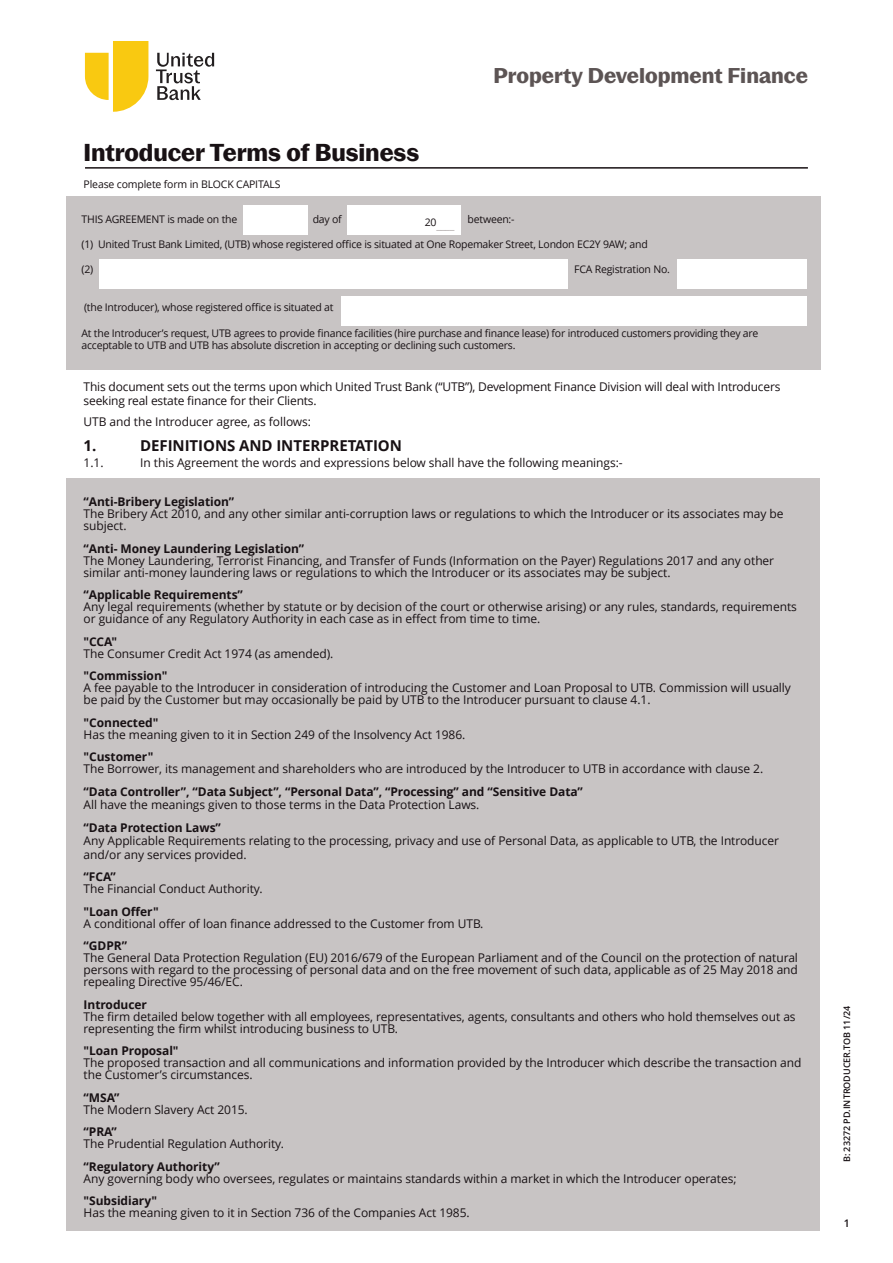
<style>
.page{position:relative;width:893px;height:1263px;background:#fff}
.page>*{position:absolute;margin:0;border:0;box-sizing:border-box;transform-origin:0 0}
.t1{font:700 24px "Pastiche Grotesque";letter-spacing:-.005em;color:#181114}
.t2{font:700 21px "Pastiche Grotesque";color:#5c5454}
.t3{font:700 15px "Open Sans";letter-spacing:-.005em;color:#181114}
.t4{font:12px/12px "Open Sans";letter-spacing:-.005em;color:#181114}
.t5{font:700 12px "Open Sans";letter-spacing:-.005em;color:#181114}
.t6{font:10.5px/12.6px "Open Sans";letter-spacing:-.02em;color:#181114}
.t7{font:10.5px "Open Sans";color:#aca6a6}
.t8{font:600 10.5px "Open Sans";color:#181114}
.t9{font:600 9px "Open Sans";color:#181114}
</style>
<div class="page">
<div style="left:67px;top:197px;width:754px;height:173px;background:#c8c4c4"></div>
<div style="left:243px;top:205px;width:64px;height:29px;background:#fff"></div>
<div style="left:348px;top:205px;width:113px;height:29px;background:#fff"></div>
<div style="left:99px;top:259px;width:469px;height:30px;background:#fff"></div>
<div style="left:341px;top:296px;width:465px;height:29px;background:#fff"></div>
<div style="left:67px;top:478px;width:753px;height:752px;background:#c8c4c4"></div>
<div style="left:677px;top:259px;width:129px;height:30px;background:#fff"></div>
<hr style="left:85px;top:167px;width:723px;height:2px;background:#181114">
<svg style="left:85px;top:41px;width:63px;height:71px"></svg>
<svg style="left:156px;top:53px;width:58px;height:47px"></svg>
<h1 class="t1" style="left:84px;top:143px;width:337px">Introducer Terms of Business</h1>
<p class="t6" style="left:84px;top:177px;width:198px">Please complete form in BLOCK CAPITALS</p>
<h2 class="t2" style="left:493px;top:68px;width:316px">Property Development Finance</h2>
<p class="t6" style="left:82px;top:212px;width:157px">THIS AGREEMENT is made on the</p>
<p class="t6" style="left:313px;top:212px;width:31px">day of</p>
<p class="t6" style="left:468px;top:212px;width:48px">between:-</p>
<p class="t6" style="left:82px;top:238px;width:568px">(1) United Trust Bank Limited, (UTB) whose registered office is situated at One Ropemaker Street, London EC2Y 9AW; and</p>
<p class="t6" style="left:82px;top:263px;width:13px">(2)</p>
<p class="t6" style="left:574px;top:263px;width:97px">FCA Registration No.</p>
<p class="t6" style="left:84px;top:301px;width:251px">(the Introducer), whose registered office is situated at</p>
<p class="t6" style="left:82px;top:326px;width:678px">At the Introducer’s request, UTB agrees to provide finance facilities (hire purchase and finance lease) for introduced customers providing they are acceptable to UTB and UTB has absolute discretion in accepting or declining such customers.</p>
<p class="t7" style="left:425px;top:217px;width:31px"><sup>20</sup>____</p>
<p class="t4" style="left:84px;top:379px;width:698px;line-height:14.4px">This document sets out the terms upon which United Trust Bank (“UTB”), Development Finance Division will deal with Introducers seeking real estate finance for their Clients.</p>
<p class="t4" style="left:84px;top:416px;width:229px">UTB and the Introducer agree, as follows:</p>
<p class="t3" style="left:84px;top:435px;width:14px">1.</p>
<p class="t3" style="left:140px;top:435px;width:263px">DEFINITIONS AND INTERPRETATION</p>
<p class="t4" style="left:84px;top:457px;width:21px">1.1.</p>
<p class="t4" style="left:140px;top:457px;width:484px">In this Agreement the words and expressions below shall have the following meanings:-</p>
<p class="t5" style="left:84px;top:493px;width:152px">“Anti-Bribery Legislation”</p>
<p class="t4" style="left:84px;top:507px;width:701px">The Bribery Act 2010, and any other similar anti-corruption laws or regulations to which the Introducer or its associates may be subject.</p>
<p class="t5" style="left:84px;top:540px;width:222px">“Anti- Money Laundering Legislation”</p>
<p class="t4" style="left:84px;top:554px;width:692px">The Money Laundering, Terrorist Financing, and Transfer of Funds (Information on the Payer) Regulations 2017 and any other similar anti-money laundering laws or regulations to which the Introducer or its associates may be subject.</p>
<p class="t5" style="left:84px;top:586px;width:161px">“Applicable Requirements”</p>
<p class="t4" style="left:84px;top:600px;width:715px">Any legal requirements (whether by statute or by decision of the court or otherwise arising) or any rules, standards, requirements or guidance of any Regulatory Authority in each case as in effect from time to time.</p>
<p class="t5" style="left:84px;top:633px;width:35px">"CCA"</p>
<p class="t4" style="left:84px;top:647px;width:251px">The Consumer Credit Act 1974 (as amended).</p>
<p class="t5" style="left:84px;top:667px;width:85px">"Commission"</p>
<p class="t4" style="left:84px;top:681px;width:709px">A fee payable to the Introducer in consideration of introducing the Customer and Loan Proposal to UTB. Commission will usually be paid by the Customer but may occasionally be paid by UTB to the Introducer pursuant to clause 4.1.</p>
<p class="t5" style="left:84px;top:714px;width:76px">"Connected"</p>
<p class="t4" style="left:84px;top:728px;width:383px">Has the meaning given to it in Section 249 of the Insolvency Act 1986.</p>
<p class="t5" style="left:84px;top:748px;width:71px">"Customer"</p>
<p class="t4" style="left:84px;top:762px;width:681px">The Borrower, its management and shareholders who are introduced by the Introducer to UTB in accordance with clause 2.</p>
<p class="t5" style="left:84px;top:783px;width:501px">“Data Controller”, “Data Subject”, “Personal Data”, “Processing” and “Sensitive Data”</p>
<p class="t4" style="left:84px;top:798px;width:397px">All have the meanings given to those terms in the Data Protection Laws.</p>
<p class="t5" style="left:84px;top:819px;width:139px">“Data Protection Laws”</p>
<p class="t4" style="left:84px;top:834px;width:697px;line-height:13.5px">Any Applicable Requirements relating to the processing, privacy and use of Personal Data, as applicable to UTB, the Introducer and/or any services provided.</p>
<p class="t5" style="left:84px;top:868px;width:34px">“FCA”</p>
<p class="t4" style="left:84px;top:882px;width:180px">The Financial Conduct Authority.</p>
<p class="t5" style="left:84px;top:903px;width:77px">"Loan Offer"</p>
<p class="t4" style="left:84px;top:917px;width:401px">A conditional offer of loan finance addressed to the Customer from UTB.</p>
<p class="t5" style="left:84px;top:937px;width:45px">“GDPR”</p>
<p class="t4" style="left:84px;top:951px;width:716px;text-align:justify">The General Data Protection Regulation (EU) 2016/679 of the European Parliament and of the Council on the protection of natural persons with regard to the processing of personal data and on the free movement of such data, applicable as of 25 May 2018 and repealing Directive 95/46/EC.</p>
<p class="t5" style="left:84px;top:996px;width:65px">Introducer</p>
<p class="t4" style="left:84px;top:1010px;width:714px">The firm detailed below together with all employees, representatives, agents, consultants and others who hold themselves out as representing the firm whilst introducing business to UTB.</p>
<p class="t5" style="left:84px;top:1042px;width:97px">"Loan Proposal"</p>
<p class="t4" style="left:84px;top:1056px;width:719px">The proposed transaction and all communications and information provided by the Introducer which describe the transaction and the Customer’s circumstances.</p>
<p class="t5" style="left:84px;top:1089px;width:37px">“MSA”</p>
<p class="t4" style="left:84px;top:1103px;width:166px">The Modern Slavery Act 2015.</p>
<p class="t5" style="left:84px;top:1123px;width:35px">“PRA”</p>
<p class="t4" style="left:84px;top:1137px;width:202px">The Prudential Regulation Authority.</p>
<p class="t5" style="left:84px;top:1158px;width:138px">“Regulatory Authority”</p>
<p class="t4" style="left:84px;top:1172px;width:654px">Any governing body who oversees, regulates or maintains standards within a market in which the Introducer operates;</p>
<p class="t5" style="left:84px;top:1192px;width:75px">"Subsidiary"</p>
<p class="t4" style="left:84px;top:1206px;width:388px">Has the meaning given to it in Section 736 of the Companies Act 1985.</p>
<p class="t9" style="left:841px;top:1162px;width:158px;rotate:-90deg">B: 23272 PD.INTRODUCER.TOB 11/24</p>
<p class="t8" style="left:844px;top:1216px;width:7px">1</p>
</div>
